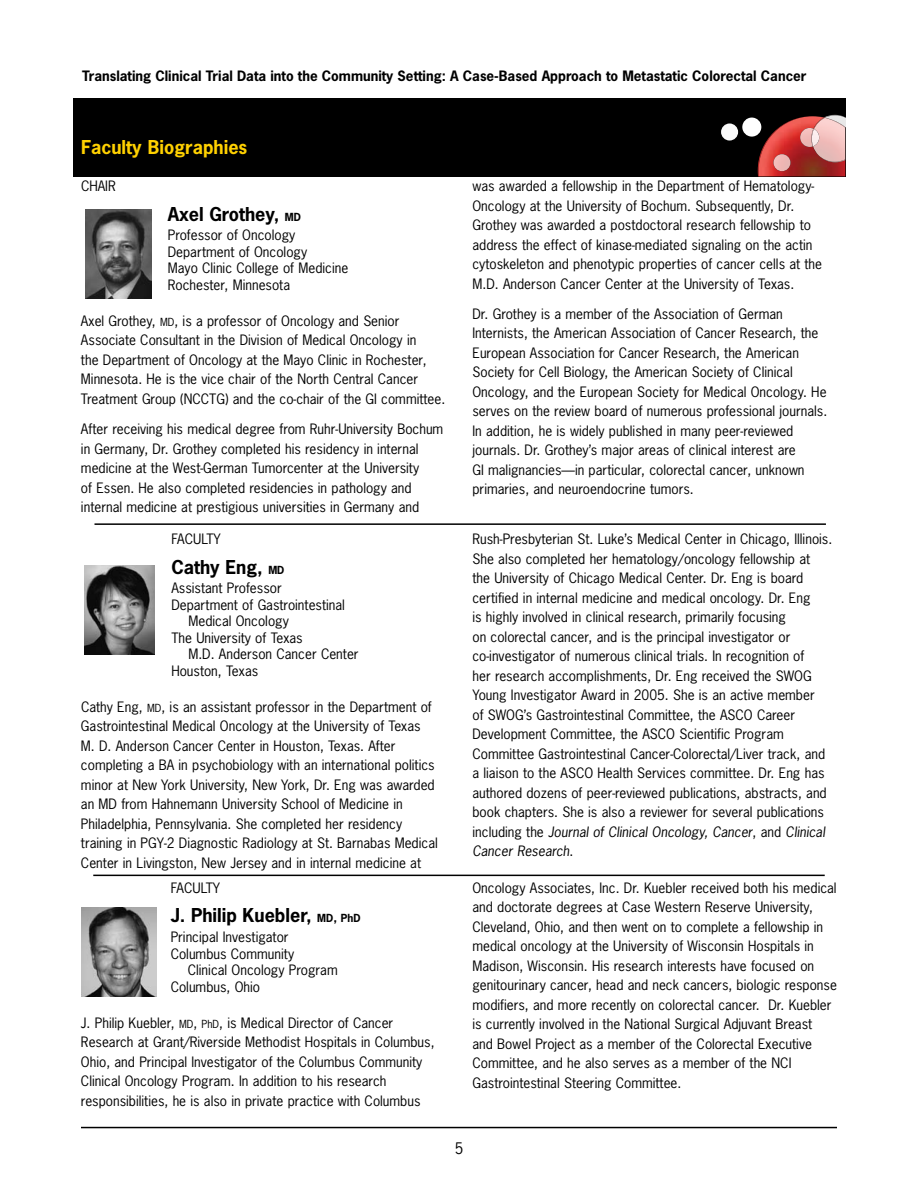
<style>
.page{position:relative;width:918px;height:1188px;background:#fff}
.page>*{position:absolute;margin:0;border:0;box-sizing:border-box;transform-origin:0 0}
.t1{font:700 18px "News Gothic Std";color:#000}
.t2{font:700 18px "News Gothic Std";color:#ffd100}
.t3{font:15px "News Gothic Std";color:#000}
.t4{font:13.5px/19.5px "News Gothic Std";color:#000}
.t5{font:700 13.5px "News Gothic Std";color:#000}
.s1{font-size:10.5px}
.s2{font-size:12px}
.s3{font-style:italic}
</style>
<div class="page">
<hr style="left:81px;top:1127px;width:756px;height:1px;background:#000">
<div style="left:73px;top:98px;width:772px;height:78px;background:#000"></div>
<div style="left:742px;top:118px;width:19px;height:19px;background:#fff;border-radius:50%"></div>
<div style="left:721px;top:123px;width:17px;height:18px;background:#fafafa;border-radius:50%"></div>
<svg style="left:758px;top:115px;width:87px;height:61px"></svg>
<img style="left:813px;top:118px;width:32px;height:44px">
<img style="left:86px;top:210px;width:65px;height:88px">
<img style="left:84px;top:566px;width:70px;height:88px">
<img style="left:82px;top:907px;width:75px;height:89px">
<hr style="left:94px;top:523px;width:732px;height:2px;background:#000">
<hr style="left:93px;top:875px;width:732px;height:1px;background:#000">
<p class="t5" style="left:82px;top:67px;width:726px">Translating Clinical Trial Data into the Community Setting: A Case-Based Approach to Metastatic Colorectal Cancer</p>
<h1 class="t2" style="left:81px;top:136px;width:168px">Faculty Biographies</h1>
<p class="t4" style="left:81px;top:176px;width:36px">CHAIR</p>
<h1 class="t1" style="left:168px;top:202px;width:126px">Axel Grothey, <span class="s1">md</span></h1>
<p class="t4" style="left:168px;top:227px;width:182px;line-height:16.5px">Professor of Oncology<br>Department of Oncology<br>Mayo Clinic College of Medicine<br>Rochester, Minnesota</p>
<p class="t4" style="left:81px;top:311px;width:366px">Axel Grothey, <span class="s1">MD</span>, is a professor of Oncology and Senior Associate Consultant in the Division of Medical Oncology in<br>the Department of Oncology at the Mayo Clinic in Rochester, Minnesota. He is the vice chair of the North Central Cancer Treatment Group (NCCTG) and the co-chair of the GI committee.</p>
<p class="t4" style="left:81px;top:419px;width:364px">After receiving his medical degree from Ruhr-University Bochum in Germany, Dr. Grothey completed his residency in internal medicine at the West-German Tumorcenter at the University<br>of Essen. He also completed residencies in pathology and internal medicine at prestigious universities in Germany and</p>
<p class="t4" style="left:171px;top:529px;width:51px">FACULTY</p>
<h1 class="t1" style="left:171px;top:555px;width:106px">Cathy Eng, <span class="s1">md</span></h1>
<p class="t4" style="left:171px;top:578px;width:112px">Assistant Professor</p>
<p class="t4" style="left:171px;top:595px;width:175px">Department of Gastrointestinal</p>
<p class="t4" style="left:188px;top:611px;width:102px">Medical Oncology</p>
<p class="t4" style="left:171px;top:628px;width:133px">The University of Texas</p>
<p class="t4" style="left:188px;top:644px;width:172px">M.D. Anderson Cancer Center</p>
<p class="t4" style="left:171px;top:661px;width:88px">Houston, Texas</p>
<p class="t4" style="left:81px;top:697px;width:358px">Cathy Eng, <span class="s1">MD</span>, is an assistant professor in the Department of Gastrointestinal Medical Oncology at the University of Texas M. D. Anderson Cancer Center in Houston, Texas. After completing a BA in psychobiology with an international politics minor at New York University, New York, Dr. Eng was awarded an MD from Hahnemann University School of Medicine in Philadelphia, Pennsylvania. She completed her residency training in PGY-2 Diagnostic Radiology at St. Barnabas Medical Center in Livingston, New Jersey and in internal medicine at</p>
<p class="t4" style="left:171px;top:878px;width:51px">FACULTY</p>
<h1 class="t1" style="left:171px;top:904px;width:191px">J. Philip Kuebler, <span class="s1">md</span> <span class="s2">,</span> <span class="s1">PhD</span></h1>
<p class="t4" style="left:171px;top:927px;width:119px">Principal Investigator</p>
<p class="t4" style="left:171px;top:944px;width:125px">Columbus Community</p>
<p class="t4" style="left:188px;top:960px;width:151px">Clinical Oncology Program</p>
<p class="t4" style="left:171px;top:977px;width:91px">Columbus, Ohio</p>
<p class="t4" style="left:81px;top:1013px;width:355px">J. Philip Kuebler, <span class="s1">MD</span>, <span class="s1">PhD</span>, is Medical Director of Cancer Research at Grant/Riverside Methodist Hospitals in Columbus, Ohio, and Principal Investigator of the Columbus Community Clinical Oncology Program. In addition to his research responsibilities, he is also in private practice with Columbus</p>
<p class="t4" style="left:472px;top:176px;width:351px">was awarded a fellowship in the Department of Hematology-Oncology at the University of Bochum. Subsequently, Dr.<br>Grothey was awarded a postdoctoral research fellowship to address the effect of kinase-mediated signaling on the actin cytoskeleton and phenotypic properties of cancer cells at the M.D. Anderson Cancer Center at the University of Texas.</p>
<p class="t4" style="left:472px;top:304px;width:356px">Dr. Grothey is a member of the Association of German Internists, the American Association of Cancer Research, the European Association for Cancer Research, the American Society for Cell Biology, the American Society of Clinical Oncology, and the European Society for Medical Oncology. He serves on the review board of numerous professional journals.<br>In addition, he is widely published in many peer-reviewed journals. Dr. Grothey’s major areas of clinical interest are<br>GI malignancies—in particular, colorectal cancer, unknown primaries, and neuroendocrine tumors.</p>
<p class="t4" style="left:472px;top:529px;width:361px">Rush-Presbyterian St. Luke’s Medical Center in Chicago, Illinois.<br>She also completed her hematology/oncology fellowship at<br>the University of Chicago Medical Center. Dr. Eng is board certified in internal medicine and medical oncology. Dr. Eng<br>is highly involved in clinical research, primarily focusing<br>on colorectal cancer, and is the principal investigator or co-investigator of numerous clinical trials. In recognition of<br>her research accomplishments, Dr. Eng received the SWOG Young Investigator Award in 2005. She is an active member<br>of SWOG’s Gastrointestinal Committee, the ASCO Career Development Committee, the ASCO Scientific Program Committee Gastrointestinal Cancer-Colorectal/Liver track, and a liaison to the ASCO Health Services committee. Dr. Eng has authored dozens of peer-reviewed publications, abstracts, and book chapters. She is also a reviewer for several publications including the <span class="s3">Journal of Clinical Oncology, Cancer</span>, and <span class="s3">Clinical Cancer Research</span>.</p>
<p class="t4" style="left:472px;top:878px;width:366px">Oncology Associates, Inc. Dr. Kuebler received both his medical and doctorate degrees at Case Western Reserve University, Cleveland, Ohio, and then went on to complete a fellowship in medical oncology at the University of Wisconsin Hospitals in Madison, Wisconsin. His research interests have focused on genitourinary cancer, head and neck cancers, biologic response modifiers, and more recently on colorectal cancer. Dr. Kuebler is currently involved in the National Surgical Adjuvant Breast<br>and Bowel Project as a member of the Colorectal Executive Committee, and he also serves as a member of the NCI Gastrointestinal Steering Committee.</p>
<p class="t3" style="left:455px;top:1139px;width:10px">5</p>
</div>
